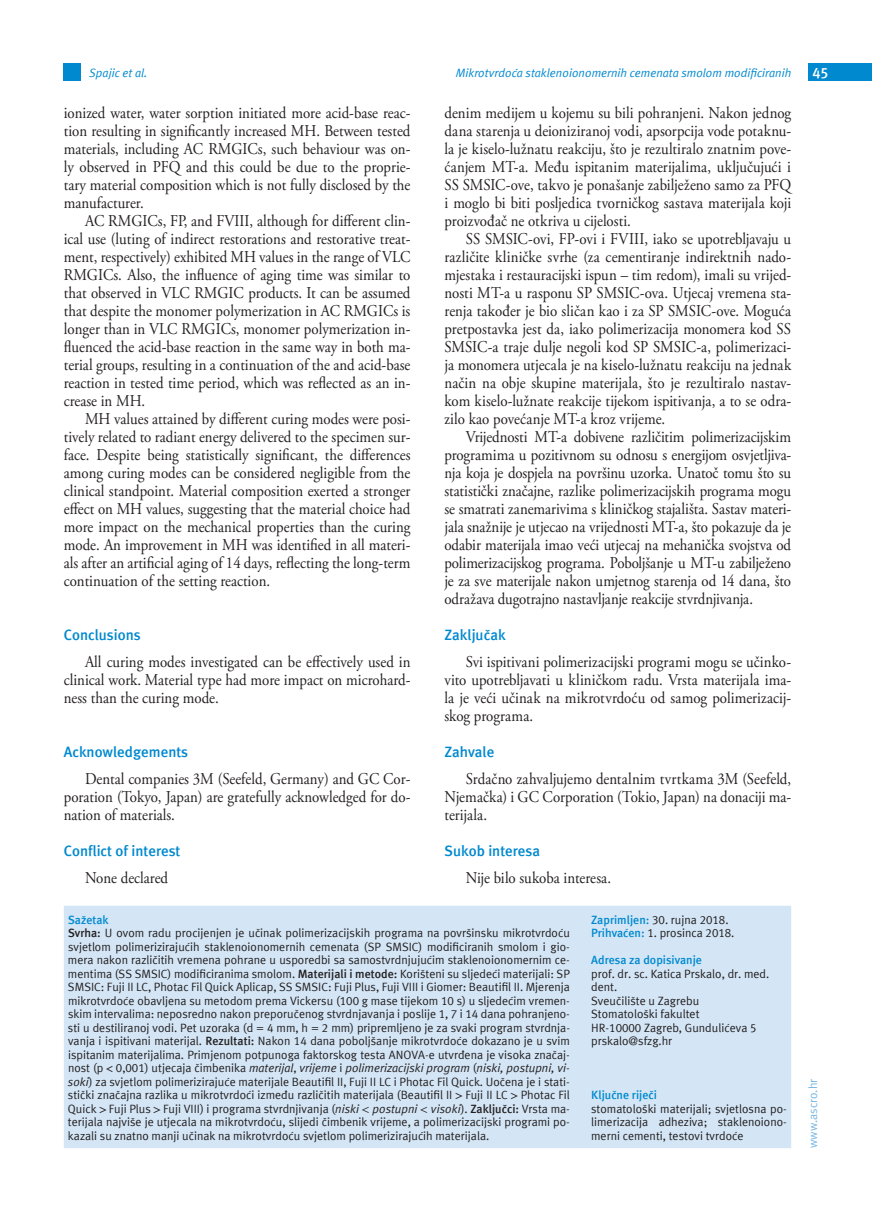
<style>
.page{position:relative;width:872px;height:1212px;background:#fff}
.page>*{position:absolute;margin:0;border:0;box-sizing:border-box;transform-origin:0 0}
.t1{font:16.5px/18px "Adobe Garamond Pro";color:#231f20;text-align:justify;scale:.9 1}
.t2{font:700 15px "Meta ASC";color:#0089cf}
.t3{font:700 15px "Meta ASC";color:#fff}
.t4{font:12px/13.5px "Meta ASC";color:#231f20}
.t5{font:italic 12px "Meta ASC";color:#0089cf}
.t6{font:700 12px "Meta ASC";color:#0089cf}
.t7{font:12px "Meta ASC";color:#77b6e4}
.s1{font-weight:700;color:#0089cf}
.s2{font-weight:700}
.s3{font-style:italic}
</style>
<div class="page">
<div style="left:64px;top:64px;width:17px;height:17px;background:#0089cf"></div>
<div style="left:808px;top:64px;width:64px;height:17px;background:#0089cf"></div>
<div style="left:64px;top:906px;width:727px;height:242px;background:#d4e6f6"></div>
<p class="t5" style="left:89px;top:66px;width:60px">Spajic et al.</p>
<p class="t5" style="left:456px;top:66px;width:337px">Mikrotvrdoća staklenoionomernih cemenata smolom modificiranih</p>
<p class="t3" style="left:812px;top:64px;width:18px">45</p>
<p class="t1" style="left:64px;top:105px;width:387px">ionized water, water sorption initiated more acid-base reac&shy;tion resulting in significantly increased MH. Between tested materials, including AC RMGICs, such behaviour was on&shy;ly observed in PFQ and this could be due to the proprie&shy;tary material composition which is not fully disclosed by the manufacturer.</p>
<p class="t1" style="left:64px;top:213px;width:387px;text-indent:21px">AC RMGICs, FP, and FVIII, although for different clin&shy;ical use (luting of indirect restorations and restorative treat&shy;ment, respectively) exhibited MH values in the range of VLC RMGICs. Also, the influence of aging time was similar to that observed in VLC RMGIC products. It can be assumed that despite the monomer polymerization in AC RMGICs is longer than in VLC RMGICs, monomer polymerization in&shy;fluenced the acid-base reaction in the same way in both ma&shy;terial groups, resulting in a continuation of the and acid-base reaction in tested time period, which was reflected as an in&shy;crease in MH.</p>
<p class="t1" style="left:64px;top:411px;width:387px;text-indent:21px">MH values attained by different curing modes were posi&shy;tively related to radiant energy delivered to the specimen sur&shy;face. Despite being statistically significant, the differences among curing modes can be considered negligible from the clinical standpoint. Material composition exerted a stronger effect on MH values, suggesting that the material choice had more impact on the mechanical properties than the curing mode. An improvement in MH was identified in all materi&shy;als after an artificial aging of 14 days, reflecting the long-term continuation of the setting reaction.</p>
<p class="t2" style="left:64px;top:626px;width:79px">Conclusions</p>
<p class="t1" style="left:64px;top:654px;width:387px;text-indent:21px">All curing modes investigated can be effectively used in clinical work. Material type had more impact on microhard&shy;ness than the curing mode.</p>
<p class="t2" style="left:64px;top:743px;width:126px">Acknowledgements</p>
<p class="t1" style="left:64px;top:771px;width:387px;text-indent:21px">Dental companies 3M (Seefeld, Germany) and GC Cor&shy;poration (Tokyo, Japan) are gratefully acknowledged for do&shy;nation of materials.</p>
<p class="t2" style="left:64px;top:842px;width:118px">Conflict of interest</p>
<p class="t1" style="left:85px;top:870px;width:94px">None declared</p>
<p class="t1" style="left:444px;top:105px;width:387px">denim medijem u kojemu su bili pohranjeni. Nakon jednog dana starenja u deioniziranoj vodi, apsorpcija vode potaknu&shy;la je kiselo-lužnatu reakciju, što je rezultiralo znatnim pove&shy;ćanjem MT-a. Među ispitanim materijalima, uključujući i SS SMSIC-ove, takvo je ponašanje zabilježeno samo za PFQ i moglo bi biti posljedica tvorničkog sastava materijala koji proizvođač ne otkriva u cijelosti.</p>
<p class="t1" style="left:444px;top:231px;width:387px;text-indent:21px">SS SMSIC-ovi, FP-ovi i FVIII, iako se upotrebljavaju u različite kliničke svrhe (za cementiranje indirektnih nado&shy;mjestaka i restauracijski ispun – tim redom), imali su vrijed&shy;nosti MT-a u rasponu SP SMSIC-ova. Utjecaj vremena sta&shy;renja također je bio sličan kao i za SP SMSIC-ove. Moguća pretpostavka jest da, iako polimerizacija monomera kod SS SMSIC-a traje dulje negoli kod SP SMSIC-a, polimerizaci&shy;ja monomera utjecala je na kiselo-lužnatu reakciju na jednak način na obje skupine materijala, što je rezultiralo nastav&shy;kom kiselo-lužnate reakcije tijekom ispitivanja, a to se odra&shy;zilo kao povećanje MT-a kroz vrijeme.</p>
<p class="t1" style="left:444px;top:429px;width:387px;text-indent:21px">Vrijednosti MT-a dobivene različitim polimerizacijskim programima u pozitivnom su odnosu s energijom osvjetljiva&shy;nja koja je dospjela na površinu uzorka. Unatoč tomu što su statistički značajne, razlike polimerizacijskih programa mogu se smatrati zanemarivima s kliničkog stajališta. Sastav materi&shy;jala snažnije je utjecao na vrijednosti MT-a, što pokazuje da je odabir materijala imao veći utjecaj na mehanička svojstva od polimerizacijskog programa. Poboljšanje u MT-u zabilježeno je za sve materijale nakon umjetnog starenja od 14 dana, što odražava dugotrajno nastavljanje reakcije stvrdnjivanja.</p>
<p class="t2" style="left:444px;top:626px;width:63px">Zaključak</p>
<p class="t1" style="left:444px;top:654px;width:387px;text-indent:21px">Svi ispitivani polimerizacijski programi mogu se učinko&shy;vito upotrebljavati u kliničkom radu. Vrsta materijala ima&shy;la je veći učinak na mikrotvrdoću od samog polimerizacij&shy;skog programa.</p>
<p class="t2" style="left:444px;top:743px;width:51px">Zahvale</p>
<p class="t1" style="left:444px;top:771px;width:387px;text-indent:21px">Srdačno zahvaljujemo dentalnim tvrtkama 3M (Seefeld, Njemačka) i GC Corporation (Tokio, Japan) na donaciji ma&shy;terijala.</p>
<p class="t2" style="left:444px;top:842px;width:97px">Sukob interesa</p>
<p class="t1" style="left:466px;top:870px;width:163px">Nije bilo sukoba interesa.</p>
<p class="t4" style="left:68px;top:912px;width:503px"><span class="s1">Sažetak<br></span><span class="s2">Svrha:</span> U ovom radu procijenjen je učinak polimerizacijskih programa na površinsku mikrotvrdoću svjetlom polimerizirajućih staklenoionomernih cemenata (SP SMSIC) modificiranih smolom i gio&shy;mera nakon različitih vremena pohrane u usporedbi sa samostvrdnjujućim staklenoionomernim ce&shy;mentima (SS SMSIC) modificiranima smolom. <span class="s2">Materijali i metode:</span> Korišteni su sljedeći materijali: SP SMSIC: Fuji II LC, Photac Fil Quick Aplicap, SS SMSIC: Fuji Plus, Fuji VIII i Giomer: Beautifil II. Mjerenja mikrotvrdoće obavljena su metodom prema Vickersu (100 g mase tijekom 10 s) u sljedećim vremen&shy;skim intervalima: neposredno nakon preporučenog stvrdnjavanja i poslije 1, 7 i 14 dana pohranjeno&shy;sti u destiliranoj vodi. Pet uzoraka (d = 4 mm, h = 2 mm) pripremljeno je za svaki program stvrdnja&shy;vanja i ispitivani materijal. <span class="s2">Rezultati:</span> Nakon 14 dana poboljšanje mikrotvrdoće dokazano je u svim ispitanim materijalima. Primjenom potpunoga faktorskog testa ANOVA-e utvrđena je visoka značaj&shy;nost (p &lt; 0,001) utjecaja čimbenika <span class="s3">materijal</span>, <span class="s3">vrijeme</span> i <span class="s3">polimerizacijski program</span> (<span class="s3">niski, postupni, vi&shy;soki</span>) za svjetlom polimerizirajuće materijale Beautifil II, Fuji II LC i Photac Fil Quick. Uočena je i stati&shy;stički značajna razlika u mikrotvrdoći između različitih materijala (Beautifil II &gt; Fuji II LC &gt; Photac Fil Quick &gt; Fuji Plus &gt; Fuji VIII) i programa stvrdnjivanja (<span class="s3">niski &lt; postupni &lt; visoki</span>). <span class="s2">Zaključci:</span> Vrsta ma&shy;terijala najviše je utjecala na mikrotvrdoću, slijedi čimbenik vrijeme, a polimerizacijski programi po&shy;kazali su znatno manji učinak na mikrotvrdoću svjetlom polimerizirajućih materijala.</p>
<p class="t4" style="left:591px;top:912px;width:145px"><span class="s1">Zaprimljen:</span> 30. rujna 2018.<br><span class="s1">Prihvaćen:</span> 1. prosinca 2018.</p>
<p class="t6" style="left:591px;top:953px;width:112px">Adresa za dopisivanje</p>
<p class="t4" style="left:591px;top:966px;width:180px">prof. dr. sc. Katica Prskalo, dr. med. dent.<br>Sveučilište u Zagrebu<br>Stomatološki fakultet<br>HR-10000 Zagreb, Gundulićeva 5 prskalo@sfzg.hr</p>
<p class="t7" style="left:806px;top:1148px;width:71px;rotate:-90deg">www.ascro.hr</p>
<p class="t6" style="left:591px;top:1088px;width:67px">Ključne riječi</p>
<p class="t4" style="left:591px;top:1101px;width:197px;text-align:justify">stomatološki materijali; svjetlosna po&shy;limerizacija adheziva; staklenoiono&shy;merni cementi, testovi tvrdoće</p>
</div>
